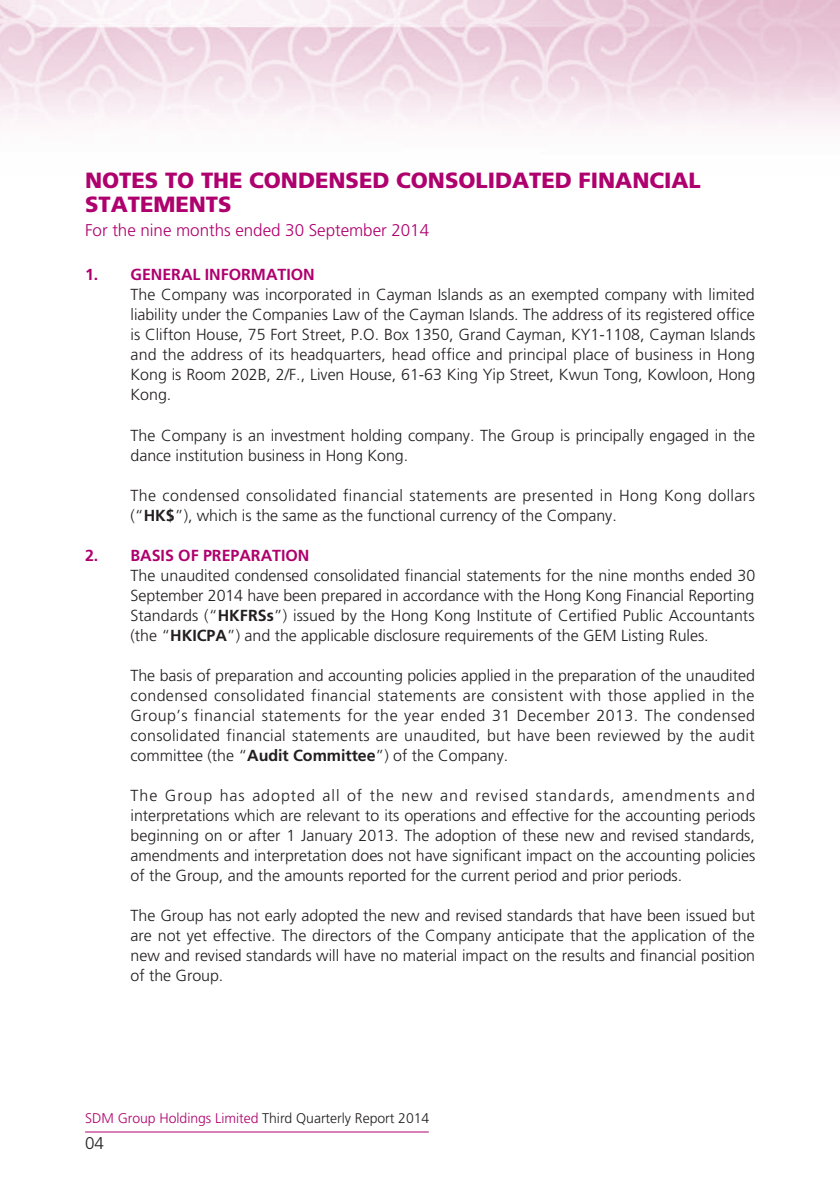
<style>
.page{position:relative;width:840px;height:1191px;background:#fff}
.page>*{position:absolute;margin:0;border:0;box-sizing:border-box;transform-origin:0 0}
.t1{font:900 22px/24px "Frutiger LT Std";color:#af016e}
.t2{font:300 17px "Frutiger LT Std";letter-spacing:-.005em;color:#af016e}
.t3{font:300 17px "Frutiger LT Std";color:#231f20}
.t4{font:300 16px/20px "Frutiger LT Std";letter-spacing:-.005em;color:#231f20;text-align:justify}
.t5{font:300 16px/20px "Frutiger LT Std";letter-spacing:.025em;color:#231f20}
.t6{font:700 16px "Frutiger LT Std";letter-spacing:-.005em;color:#af016e}
.t7{font:300 14px "Frutiger LT Std";letter-spacing:-.005em;color:#231f20}
.s1{font-weight:700}
.s2{color:#af016e}
</style>
<div class="page">
<img style="left:839px;top:0;width:1px;height:126px">
<img style="left:0;top:0;width:839px;height:1133px">
<hr style="left:85px;top:1131px;width:343px;height:1px;background:#af016e">
<h1 class="t1" style="left:85px;top:169px;width:616px">NOTES TO THE CONDENSED CONSOLIDATED FINANCIAL<br>STATEMENTS</h1>
<p class="t2" style="left:85px;top:221px;width:345px">For the nine months ended 30 September 2014</p>
<p class="t6" style="left:85px;top:265px;width:68px">1. GENERAL</p>
<p class="t6" style="left:205px;top:265px;width:36px">INFORMATION</p>
<p class="t4" style="left:130px;top:285px;width:626px">The Company was incorporated in Cayman Islands as an exempted company with limited liability under the Companies Law of the Cayman Islands. The address of its registered office is Clifton House, 75 Fort Street, P.O. Box 1350, Grand Cayman, KY1-1108, Cayman Islands and the address of its headquarters, head office and principal place of business in Hong Kong is Room 202B, 2/F., Liven House, 61-63 King Yip Street, Kwun Tong, Kowloon, Hong Kong.</p>
<p class="t4" style="left:130px;top:425px;width:625px">The Company is an investment holding company. The Group is principally engaged in the dance institution business in Hong Kong.</p>
<p class="t5" style="left:130px;top:485px;width:625px">The condensed consolidated financial statements are presented in Hong Kong dollars (“<span class="s1">HK$</span>”), which is the same as the functional currency of the Company.</p>
<p class="t6" style="left:85px;top:545px;width:65px">2. BASIS</p>
<p class="t6" style="left:178px;top:545px;width:45px">OF PREPARATION</p>
<p class="t4" style="left:130px;top:565px;width:626px">The unaudited condensed consolidated financial statements for the nine months ended 30<br>September 2014 have been prepared in accordance with the Hong Kong Financial Reporting Standards (“<span class="s1">HKFRSS</span>”) issued by the Hong Kong Institute of Certified Public Accountants (the “<span class="s1">HKICPA</span>”) and the applicable disclosure requirements of the GEM Listing Rules.</p>
<p class="t4" style="left:130px;top:665px;width:625px">The basis of preparation and accounting policies applied in the preparation of the unaudited condensed consolidated financial statements are consistent with those applied in the Group’s financial statements for the year ended 31 December 2013. The condensed consolidated financial statements are unaudited, but have been reviewed by the audit committee (the “<span class="s1">AUDIT COMMITTEE</span>”) of the Company.</p>
<p class="t4" style="left:130px;top:785px;width:626px">The Group has adopted all of the new and revised standards, amendments and interpretations which are relevant to its operations and effective for the accounting periods beginning on or after 1 January 2013. The adoption of these new and revised standards, amendments and interpretation does not have significant impact on the accounting policies of the Group, and the amounts reported for the current period and prior periods.</p>
<p class="t4" style="left:130px;top:905px;width:626px">The Group has not early adopted the new and revised standards that have been issued but are not yet effective. The directors of the Company anticipate that the application of the new and revised standards will have no material impact on the results and financial position of the Group.</p>
<p class="t7" style="left:85px;top:1110px;width:345px"><span class="s2">SDM Group Holdings Limited</span> Third Quarterly Report 2014</p>
<p class="t3" style="left:85px;top:1133px;width:20px">04</p>
</div>
